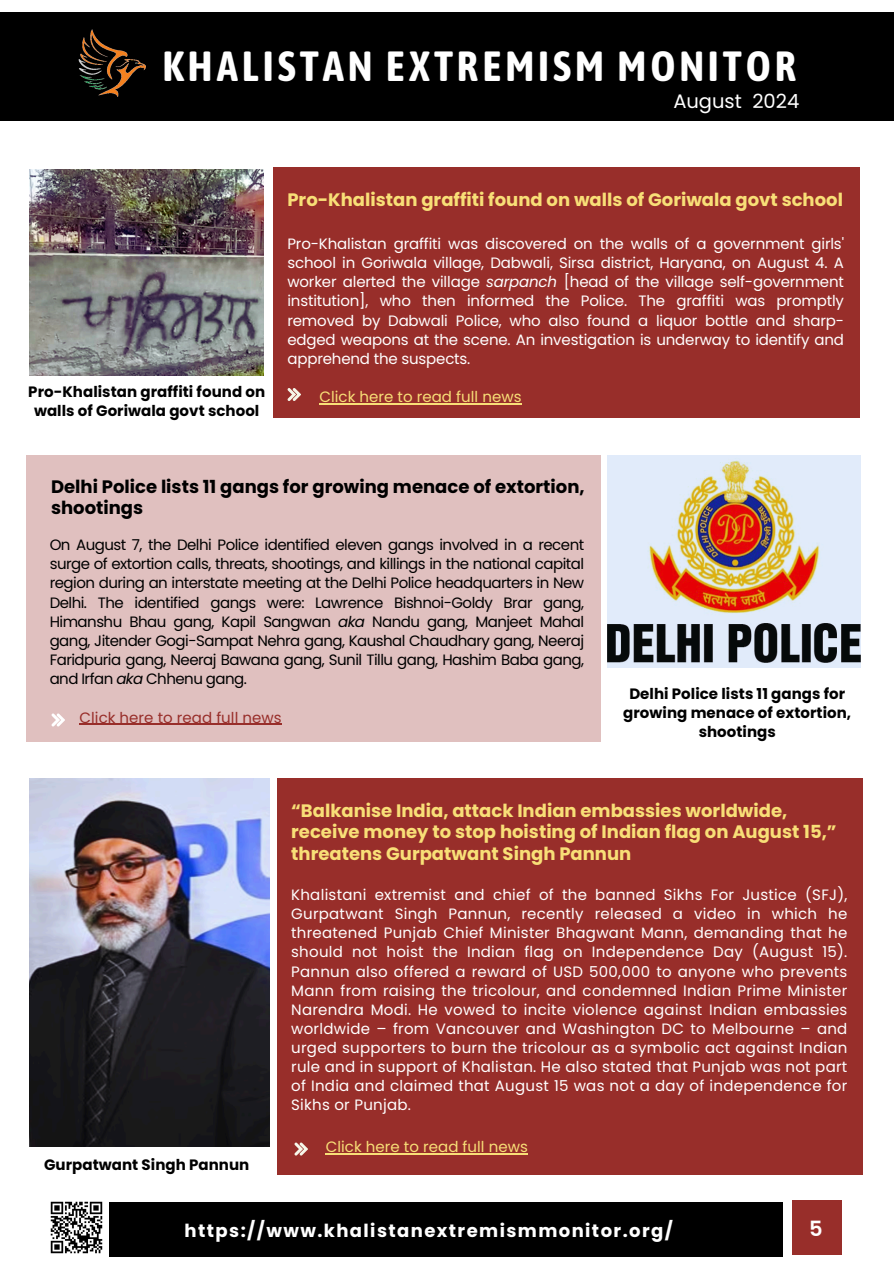
<style>
.page{position:relative;width:894px;height:1264px;background:#fff}
.page>*{position:absolute;margin:0;border:0;box-sizing:border-box;transform-origin:0 0}
.t1{font:700 42px "Asap Condensed";letter-spacing:.09em;color:#fff}
.t2{font:600 21px "Poppins";color:#fff}
.t3{font:19.5px "Poppins";color:#fff}
.t4{font:700 18px/21.3px "Poppins";color:#f8df77}
.t5{font:700 18px/21.3px "Poppins";color:#000}
.t6{font:700 18px "Poppins";letter-spacing:.08em;color:#fff}
.t7{font:15px/19.2px "Poppins";letter-spacing:.005em;color:#fff;text-align:justify}
.t8{font:15px/19.2px "Poppins";letter-spacing:-.035em;color:#000;text-align:justify}
.t9{font:700 15px/19.2px "Poppins";letter-spacing:.005em;color:#000;text-align:center}
.t10{font:15px "Poppins";letter-spacing:.005em;color:#f8df77}
.t11{font:15px "Poppins";letter-spacing:.005em;color:#982e2a}
.s1{font-style:italic}
</style>
<div class="page">
<div style="left:0;top:12px;width:893px;height:109px;background:#000"></div>
<img style="left:78px;top:29px;width:67px;height:68px">
<div style="left:109px;top:1202px;width:673px;height:54px;background:#000"></div>
<div style="left:791px;top:1200px;width:49px;height:54px;background:#982e2a"></div>
<img style="left:50px;top:1201px;width:53px;height:53px">
<div style="left:273px;top:168px;width:586px;height:250px;background:#982e2a"></div>
<svg style="left:287px;top:388px;width:14px;height:13px"></svg>
<div style="left:26px;top:456px;width:574px;height:286px;background:#e0c0bf"></div>
<svg style="left:52px;top:713px;width:13px;height:13px"></svg>
<div style="left:277px;top:778px;width:585px;height:396px;background:#982e2a"></div>
<svg style="left:294px;top:1142px;width:14px;height:13px"></svg>
<img style="left:29px;top:169px;width:234px;height:206px">
<img style="left:607px;top:456px;width:252px;height:211px">
<img style="left:29px;top:778px;width:240px;height:368px">
<hr style="left:319px;top:403px;width:202px;height:1px;background:#f8df77">
<hr style="left:80px;top:724px;width:201px;height:1px;background:#982e2a">
<hr style="left:326px;top:1152px;width:202px;height:2px;background:#f8df77">
<h2 class="t1" style="left:162px;top:42px;width:635px">KHALISTAN EXTREMISM MONITOR</h2>
<h4 class="t3" style="left:673px;top:88px;width:127px">August 2024</h4>
<p class="t9" style="left:28px;top:382px;width:238px">Pro-Khalistan graffiti found on walls of Goriwala govt school</p>
<p class="t4" style="left:287px;top:189px;width:557px">Pro-Khalistan graffiti found on walls of Goriwala govt school</p>
<h2 class="t7" style="left:287px;top:234px;width:558px">Pro-Khalistan graffiti was discovered on the walls of a government girls' school in Goriwala village, Dabwali, Sirsa district, Haryana, on August 4. A worker alerted the village <span class="s1">sarpanch</span> [head of the village self-government institution], who then informed the Police. The graffiti was promptly removed by Dabwali Police, who also found a liquor bottle and sharp&shy;edged weapons at the scene. An investigation is underway to identify and apprehend the suspects.</h2>
<p class="t10" style="left:319px;top:386px;width:203px">Click here to read full news</p>
<p class="t5" style="left:51px;top:476px;width:535px">Delhi Police lists 11 gangs for growing menace of extortion, shootings</p>
<p class="t8" style="left:50px;top:535px;width:536px">On August 7, the Delhi Police identified eleven gangs involved in a recent surge of extortion calls, threats, shootings, and killings in the national capital region during an interstate meeting at the Delhi Police headquarters in New Delhi. The identified gangs were: Lawrence Bishnoi-Goldy Brar gang, Himanshu Bhau gang, Kapil Sangwan <span class="s1">aka</span> Nandu gang, Manjeet Mahal gang, Jitender Gogi-Sampat Nehra gang, Kaushal Chaudhary gang, Neeraj Faridpuria gang, Neeraj Bawana gang, Sunil Tillu gang, Hashim Baba gang, and Irfan <span class="s1">aka</span> Chhenu gang.</p>
<p class="t11" style="left:80px;top:707px;width:203px">Click here to read full news</p>
<h4 class="t9" style="left:623px;top:684px;width:229px">Delhi Police lists 11 gangs for growing menace of extortion, shootings</h4>
<p class="t9" style="left:44px;top:1154px;width:207px">Gurpatwant Singh Pannun</p>
<h2 class="t4" style="left:291px;top:800px;width:547px">“Balkanise India, attack Indian embassies worldwide, receive money to stop hoisting of Indian flag on August 15,” threatens Gurpatwant Singh Pannun</h2>
<p class="t7" style="left:291px;top:885px;width:557px">Khalistani extremist and chief of the banned Sikhs For Justice (SFJ), Gurpatwant Singh Pannun, recently released a video in which he threatened Punjab Chief Minister Bhagwant Mann, demanding that he should not hoist the Indian flag on Independence Day (August 15).<br>Pannun also offered a reward of USD 500,000 to anyone who prevents Mann from raising the tricolour, and condemned Indian Prime Minister Narendra Modi. He vowed to incite violence against Indian embassies worldwide – from Vancouver and Washington DC to Melbourne – and urged supporters to burn the tricolour as a symbolic act against Indian rule and in support of Khalistan. He also stated that Punjab was not part of India and claimed that August 15 was not a day of independence for Sikhs or Punjab.</p>
<p class="t10" style="left:326px;top:1136px;width:203px">Click here to read full news</p>
<p class="t6" style="left:184px;top:1218px;width:489px">https://www.khalistanextremismmonitor.org/</p>
<p class="t2" style="left:809px;top:1213px;width:15px">5</p>
</div>
